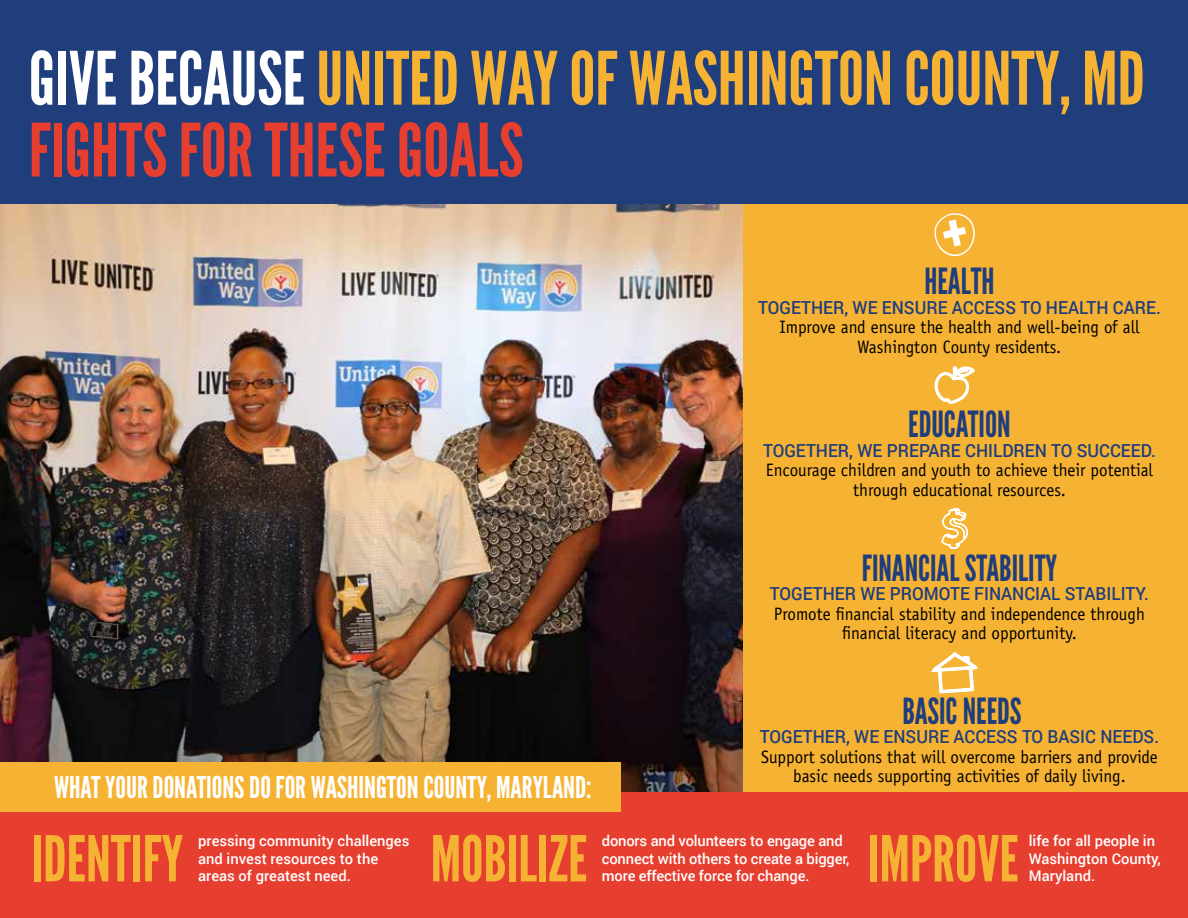
<style>
.page{position:relative;width:1188px;height:918px;background:#fff}
.page>*{position:absolute;margin:0;border:0;box-sizing:border-box;transform-origin:0 0}
.t1{font:73.35px/71.8px "League Gothic";color:#f6b333}
.t2{font:63px "League Gothic";color:#f6b333}
.t3{font:36px "League Gothic";color:#203d7c;scale:.95 1}
.t4{font:30px "League Gothic";color:#fff}
.t5{font:18px/19.5px "Officina Sans";color:#000;text-align:center;scale:.95 1}
.t6{font:500 18px "Roboto";color:#203d7c;scale:.95 1}
.t7{font:500 14.7px/17.4px "Roboto";color:#fff}
.s1{color:#fff}
.s2{color:#e63e2f}
</style>
<div class="page">
<div style="left:733px;top:185px;width:455px;height:612px;background:#f6b333"></div>
<img style="left:0;top:203px;width:742px;height:590px">
<div style="left:0;top:793px;width:1188px;height:125px;background:#e63e2f"></div>
<div style="left:0;top:0;width:1188px;height:203px;background:#203d7c"></div>
<div style="left:0;top:762px;width:621px;height:49px;background:#f6b333"></div>
<svg style="left:934px;top:213px;width:41px;height:44px"></svg>
<svg style="left:941px;top:508px;width:27px;height:41px"></svg>
<svg style="left:934px;top:366px;width:41px;height:38px"></svg>
<svg style="left:931px;top:652px;width:48px;height:42px"></svg>
<h1 class="t1" style="left:29px;top:43px;width:1118px"><span class="s1">GIVE BECAUSE</span> UNITED WAY OF WASHINGTON COUNTY, MD<br><span class="s2">FIGHTS FOR THESE GOALS</span></h1>
<h3 class="t3" style="left:924px;top:260px;width:75px">HEALTH</h3>
<p class="t6" style="left:758px;top:295px;width:425px">TOGETHER, WE ENSURE ACCESS TO HEALTH CARE.</p>
<p class="t5" style="left:779px;top:317px;width:381px">Improve and ensure the health and well-being of all<br>Washington County residents.</p>
<h3 class="t3" style="left:908px;top:403px;width:109px">EDUCATION</h3>
<p class="t6" style="left:763px;top:438px;width:415px">TOGETHER, WE PREPARE CHILDREN TO SUCCEED.</p>
<p class="t5" style="left:766px;top:461px;width:409px">Encourage children and youth to achieve their potential through educational resources.</p>
<h3 class="t3" style="left:862px;top:546px;width:207px">FINANCIAL STABILITY</h3>
<p class="t6" style="left:770px;top:581px;width:401px">TOGETHER WE PROMOTE FINANCIAL STABILITY.</p>
<p class="t5" style="left:774px;top:604px;width:392px">Promote financial stability and independence through financial literacy and opportunity.</p>
<h3 class="t3" style="left:903px;top:690px;width:127px">BASIC NEEDS</h3>
<p class="t6" style="left:760px;top:724px;width:422px">TOGETHER, WE ENSURE ACCESS TO BASIC NEEDS.</p>
<p class="t5" style="left:761px;top:747px;width:419px">Support solutions that will overcome barriers and provide basic needs supporting activities of daily living.</p>
<h3 class="t4" style="left:54px;top:770px;width:539px">WHAT YOUR DONATIONS DO FOR WASHINGTON COUNTY, MARYLAND:</h3>
<p class="t7" style="left:198px;top:832px;width:213px">pressing community challenges and invest resources to the areas of greatest need.</p>
<p class="t7" style="left:602px;top:832px;width:249px">donors and volunteers to engage and connect with others to create a bigger, more effective force for change.</p>
<p class="t7" style="left:1029px;top:832px;width:134px">life for all people in<br>Washington County,<br>Maryland.</p>
<h2 class="t2" style="left:31px;top:821px;width:153px">IDENTIFY</h2>
<h2 class="t2" style="left:431px;top:821px;width:158px">MOBILIZE</h2>
<h2 class="t2" style="left:868px;top:821px;width:153px">IMPROVE</h2>
</div>
